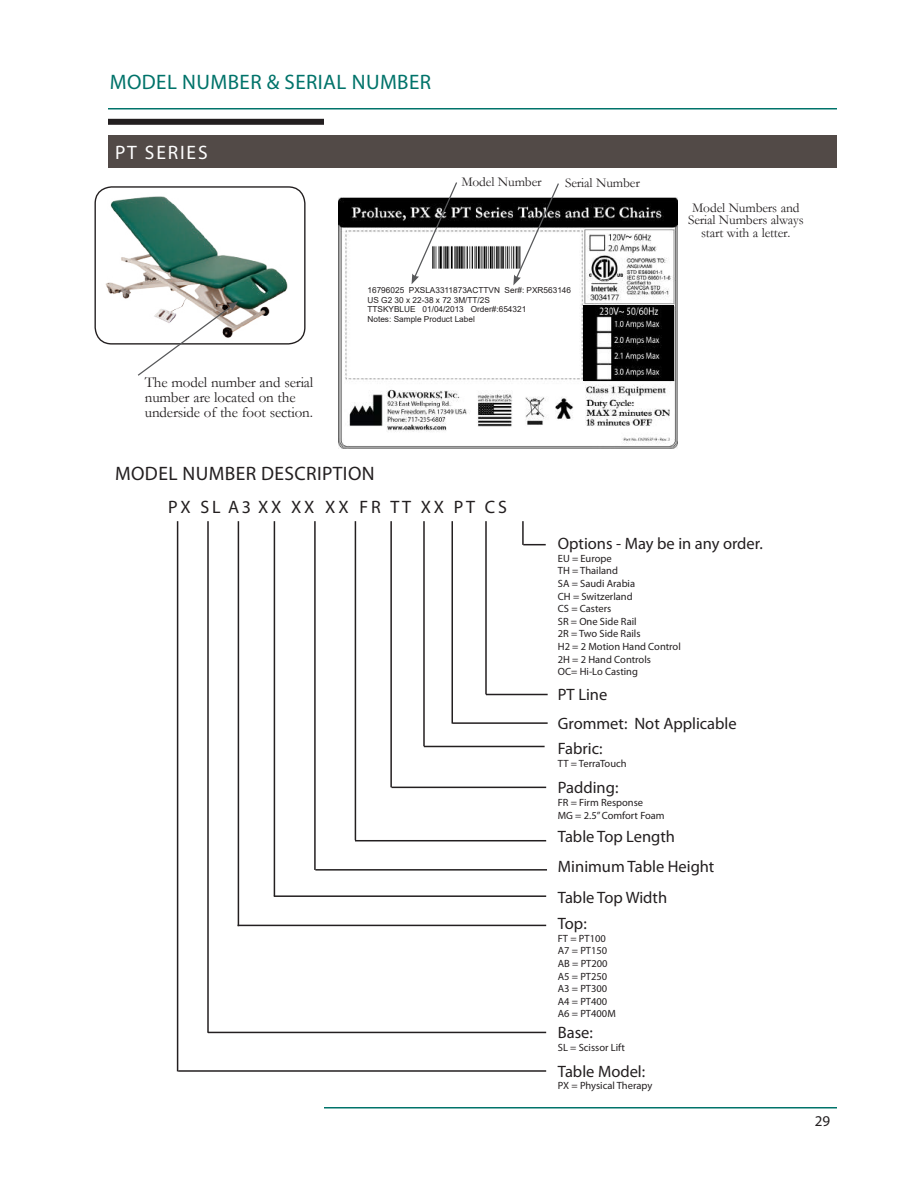
<style>
.page{position:relative;width:918px;height:1188px;background:#fff}
.page>*{position:absolute;margin:0;border:0;box-sizing:border-box;transform-origin:0 0}
.t1{font:21px "Myriad Pro";letter-spacing:.02em;color:#00736a}
.t2{font:19.5px "Myriad Pro";letter-spacing:.02em;color:#231f20}
.t3{font:19.5px "Myriad Pro";letter-spacing:.095em;color:#fff}
.t4{font:18px "Myriad Pro";letter-spacing:.16em;color:#231f20}
.t5{font:16.5px/30.3px "Myriad Pro";color:#231f20}
.t6{font:15px/15px "Garamond";letter-spacing:-.01em;color:#231f20}
.t7{font:15px "Myriad Pro";color:#231f20}
.t8{font:13.5px/12.6px "Garamond";letter-spacing:-.01em;color:#231f20;text-align:center}
.t9{font:10.5px/12.6px "Myriad Pro";color:#231f20}
.t10{font:8.25px/9.9px "Arial";color:#231f20}
</style>
<div class="page">
<img style="left:339px;top:197px;width:338px;height:251px">
<img style="left:584px;top:306px;width:90px;height:75px">
<img style="left:95px;top:187px;width:199px;height:157px">
<div style="left:95px;top:186px;width:211px;height:159px;border:1px solid #231f20;border-radius:17px"></div>
<hr style="left:390px;top:521px;width:2px;height:266px;background:#231f20">
<hr style="left:392px;top:787px;width:154px;height:1px;background:#231f20">
<hr style="left:423px;top:521px;width:2px;height:225px;background:#231f20">
<hr style="left:424px;top:746px;width:121px;height:1px;background:#231f20">
<hr style="left:452px;top:521px;width:1px;height:203px;background:#231f20">
<hr style="left:453px;top:722px;width:95px;height:2px;background:#231f20">
<hr style="left:485px;top:521px;width:2px;height:173px;background:#231f20">
<svg style="left:524px;top:544px;width:22px;height:1px"></svg>
<img style="left:458px;top:246px;width:55px;height:22px">
<svg style="left:513px;top:183px;width:47px;height:102px"></svg>
<svg style="left:412px;top:182px;width:46px;height:102px"></svg>
<hr style="left:355px;top:521px;width:1px;height:319px;background:#231f20">
<hr style="left:355px;top:840px;width:191px;height:1px;background:#231f20">
<hr style="left:314px;top:521px;width:2px;height:349px;background:#231f20">
<hr style="left:315px;top:869px;width:232px;height:2px;background:#231f20">
<hr style="left:274px;top:521px;width:1px;height:375px;background:#231f20">
<hr style="left:274px;top:895px;width:272px;height:2px;background:#231f20">
<hr style="left:238px;top:521px;width:1px;height:405px;background:#231f20">
<hr style="left:238px;top:925px;width:308px;height:1px;background:#231f20">
<hr style="left:207px;top:521px;width:2px;height:512px;background:#231f20">
<hr style="left:208px;top:1032px;width:338px;height:1px;background:#231f20">
<hr style="left:177px;top:521px;width:1px;height:550px;background:#231f20">
<hr style="left:178px;top:1070px;width:368px;height:2px;background:#231f20">
<svg style="left:136px;top:301px;width:102px;height:75px"></svg>
<hr style="left:486px;top:694px;width:62px;height:1px;background:#231f20">
<hr style="left:522px;top:521px;width:2px;height:24px;background:#231f20">
<hr style="left:108px;top:108px;width:729px;height:2px;background:#00736a">
<hr style="left:324px;top:1107px;width:513px;height:1px;background:#00736a">
<div style="left:108px;top:119px;width:216px;height:6px;background:#231f20"></div>
<div style="left:108px;top:135px;width:729px;height:32px;background:#524a47"></div>
<h1 class="t1" style="left:110px;top:69px;width:323px">MODEL NUMBER &amp; SERIAL NUMBER</h1>
<h2 class="t3" style="left:115px;top:140px;width:94px">PT SERIES</h2>
<p class="t8" style="left:461px;top:175px;width:82px">Model Number</p>
<p class="t8" style="left:565px;top:176px;width:76px">Serial Number</p>
<p class="t10" style="left:368px;top:285px;width:205px">16796025 PXSLA3311873ACTTVN Ser#: PXR563146<br>US G2 30 x 22-38 x 72 3M/TT/2S<br>TTSKYBLUE 01/04/2013 Order#:654321<br>Notes: Sample Product Label</p>
<p class="t8" style="left:688px;top:201px;width:117px">Model Numbers and<br>Serial Numbers always start with a letter.</p>
<h3 class="t6" style="left:145px;top:374px;width:170px">The model number and serial number are located on the underside of the foot section.</h3>
<h2 class="t2" style="left:115px;top:461px;width:261px">MODEL NUMBER DESCRIPTION</h2>
<h3 class="t4" style="left:168px;top:496px;width:340px">PX SL A3 XX XX XX FR TT XX PT CS</h3>
<h3 class="t5" style="left:558px;top:528px;width:206px">Options - May be in any order.</h3>
<p class="t9" style="left:558px;top:552px;width:125px">EU = Europe<br>TH = Thailand<br>SA = Saudi Arabia<br>CH = Switzerland<br>CS = Casters<br>SR = One Side Rail<br>2R = Two Side Rails<br>H2 = 2 Motion Hand Control<br>2H = 2 Hand Controls<br>OC= Hi-Lo Casting</p>
<h3 class="t5" style="left:558px;top:680px;width:51px">PT Line</h3>
<h3 class="t5" style="left:558px;top:708px;width:180px">Grommet: Not Applicable</h3>
<h3 class="t5" style="left:558px;top:734px;width:46px">Fabric:</h3>
<p class="t9" style="left:558px;top:757px;width:70px">TT = TerraTouch</p>
<h3 class="t5" style="left:558px;top:772px;width:62px">Padding:</h3>
<p class="t9" style="left:558px;top:796px;width:108px">FR = Firm Response<br>MG = 2.5” Comfort Foam</p>
<h3 class="t5" style="left:558px;top:821px;width:158px">Table Top Length<br>Minimum Table Height<br>Table Top Width</h3>
<h3 class="t5" style="left:558px;top:908px;width:30px">Top:</h3>
<p class="t9" style="left:558px;top:932px;width:59px">FT = PT100<br>A7 = PT150<br>AB = PT200<br>A5 = PT250<br>A3 = PT300<br>A4 = PT400<br>A6 = PT400M</p>
<h3 class="t5" style="left:558px;top:1017px;width:37px">Base:</h3>
<p class="t9" style="left:558px;top:1041px;width:69px">SL = Scissor Lift</p>
<h3 class="t5" style="left:558px;top:1056px;width:89px">Table Model:</h3>
<p class="t9" style="left:558px;top:1080px;width:96px">PX = Physical Therapy</p>
<h3 class="t7" style="left:815px;top:1112px;width:17px">29</h3>
</div>
